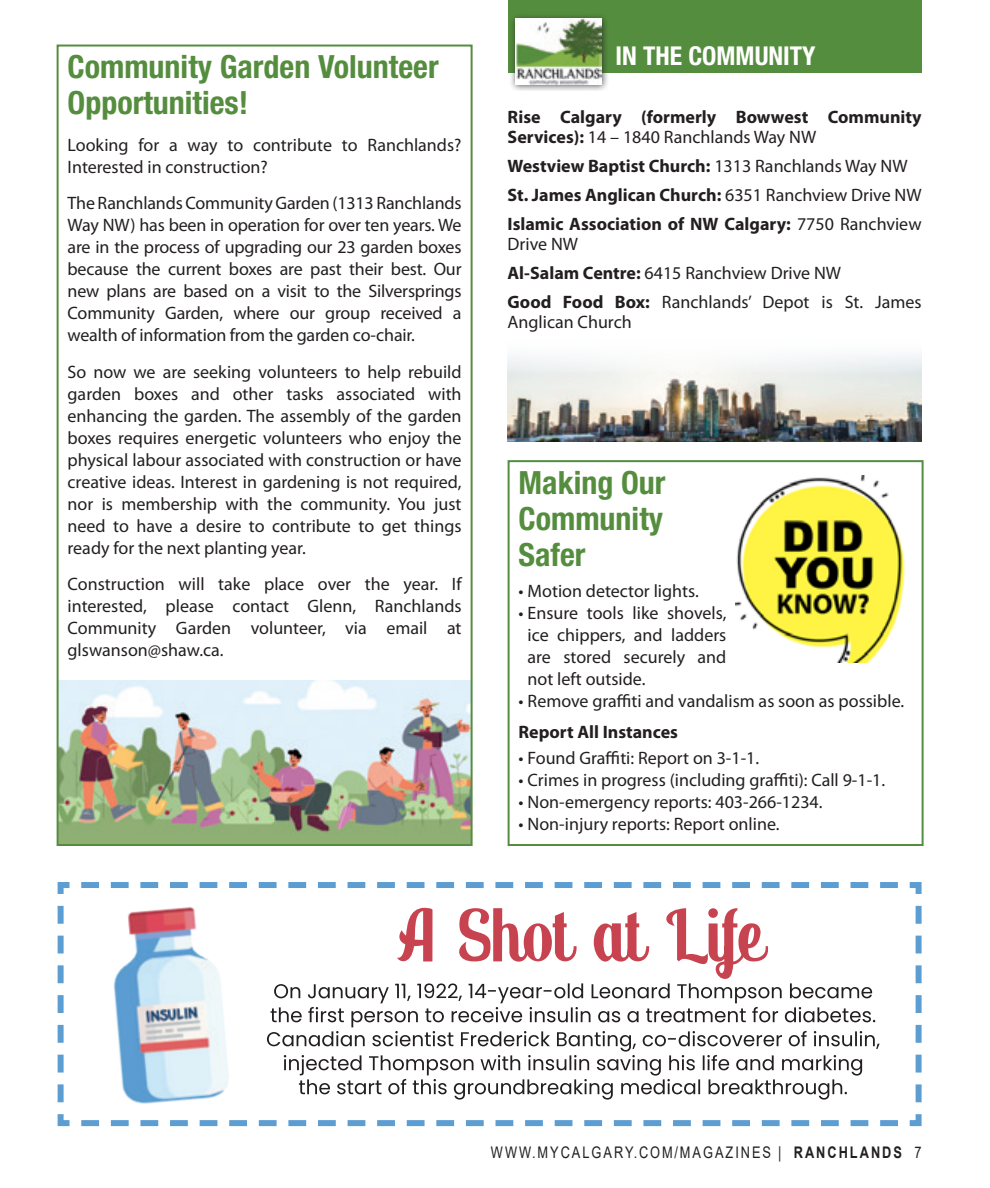
<style>
.page{position:relative;width:990px;height:1188px;background:#fff}
.page>*{position:absolute;margin:0;border:0;box-sizing:border-box;transform-origin:0 0}
.In_Around_title{font:700 condensed 32px/36px "Helvetica Neue LT Std";color:#558d3e}
.t1{font:700 condensed 26px "Helvetica Neue LT Std";color:#fff}
.Body_text{font:18px/22px "Myriad Pro";color:#231f20;text-align:justify}
.Body_text-2{font:700 18px/20px "Myriad Pro";color:#231f20}
.t2{font:16px "Arial";letter-spacing:.155em;color:#231f20;scale:.8 1}
.s1{font-weight:400}
.s2{font-weight:700}
</style>
<div class="page">
<div style="left:508px;top:0;width:414px;height:73px;background:#558d3e"></div>
<div style="left:509px;top:12px;width:99px;height:79px;background:#231f20;opacity:.75"></div>
<img style="left:516px;top:19px;width:86px;height:65px">
<img style="left:60px;top:680px;width:410px;height:163px">
<div style="left:57px;top:45px;width:416px;height:801px;border:2px solid #558d3e"></div>
<img style="left:735px;top:475px;width:170px;height:187px">
<div style="left:508px;top:460px;width:416px;height:386px;border:2px solid #558d3e"></div>
<svg style="left:57px;top:882px;width:865px;height:245px"></svg>
<img style="left:104px;top:896px;width:136px;height:217px">
<svg style="left:267px;top:908px;width:613px;height:192px"></svg>
<img style="left:508px;top:354px;width:414px;height:87px">
<p class="In_Around_title" style="left:68px;top:49px;width:373px">Community Garden Volunteer<br>Opportunities!</p>
<p class="Body_text" style="left:68px;top:133px;width:395px">Looking for a way to contribute to Ranchlands?<br>Interested in construction?</p>
<p class="Body_text" style="left:68px;top:192px;width:396px">The Ranchlands Community Garden (1313 Ranchlands Way NW) has been in operation for over ten years. We are in the process of upgrading our 23 garden boxes because the current boxes are past their best. Our new plans are based on a visit to the Silversprings Community Garden, where our group received a wealth of information from the garden co-chair.</p>
<p class="Body_text" style="left:68px;top:360px;width:396px">So now we are seeking volunteers to help rebuild garden boxes and other tasks associated with enhancing the garden. The assembly of the garden boxes requires energetic volunteers who enjoy the physical labour associated with construction or have creative ideas. Interest in gardening is not required, nor is membership with the community. You just need to have a desire to contribute to get things ready for the next planting year.</p>
<p class="Body_text" style="left:68px;top:573px;width:396px">Construction will take place over the year. If interested, please contact Glenn, Ranchlands Community Garden volunteer, via email at glswanson@shaw.ca.</p>
<p class="t1" style="left:616px;top:40px;width:202px">IN THE COMMUNITY</p>
<p class="Body_text-2" style="left:508px;top:106px;width:416px">Rise Calgary (formerly Bowwest Community<br>Services): <span class="s1">14 – 1840 Ranchlands Way NW</span></p>
<p class="Body_text-2" style="left:508px;top:155px;width:402px">Westview Baptist Church: <span class="s1">1313 Ranchlands Way NW</span></p>
<p class="Body_text-2" style="left:508px;top:184px;width:416px">St. James Anglican Church: <span class="s1">6351 Ranchview Drive NW</span></p>
<p class="Body_text-2" style="left:508px;top:213px;width:415px">Islamic Association of NW Calgary: <span class="s1">7750 Ranchview<br>Drive NW</span></p>
<p class="Body_text" style="left:508px;top:261px;width:335px"><span class="s2">Al-Salam Centre:</span> 6415 Ranchview Drive NW</p>
<p class="Body_text" style="left:508px;top:291px;width:415px;line-height:20px"><span class="s2">Good Food Box:</span> Ranchlands’ Depot is St. James<br>Anglican Church</p>
<p class="In_Around_title" style="left:519px;top:464px;width:148px;text-align:justify">Making Our Community Safer</p>
<p class="Body_text" style="left:519px;top:580px;width:182px">• Motion detector lights.</p>
<p class="Body_text" style="left:528px;top:602px;width:200px;text-indent:-9px">• Ensure tools like shovels, ice chippers, and ladders are stored securely and not left outside.</p>
<p class="Body_text" style="left:519px;top:690px;width:387px">• Remove graffiti and vandalism as soon as possible.</p>
<p class="Body_text-2" style="left:519px;top:721px;width:161px">Report All Instances</p>
<p class="Body_text" style="left:519px;top:747px;width:242px">• Found Graffiti: Report on 3-1-1.</p>
<p class="Body_text" style="left:519px;top:769px;width:368px">• Crimes in progress (including graffiti): Call 9-1-1.</p>
<p class="Body_text" style="left:519px;top:791px;width:306px">• Non-emergency reports: 403-266-1234.</p>
<p class="Body_text" style="left:519px;top:813px;width:262px">• Non-injury reports: Report online.</p>
<p class="t2" style="left:491px;top:1141px;width:540px">WWW.MYCALGARY.COM/MAGAZINES | <span class="s2">RANCHLANDS</span> 7</p>
</div>
